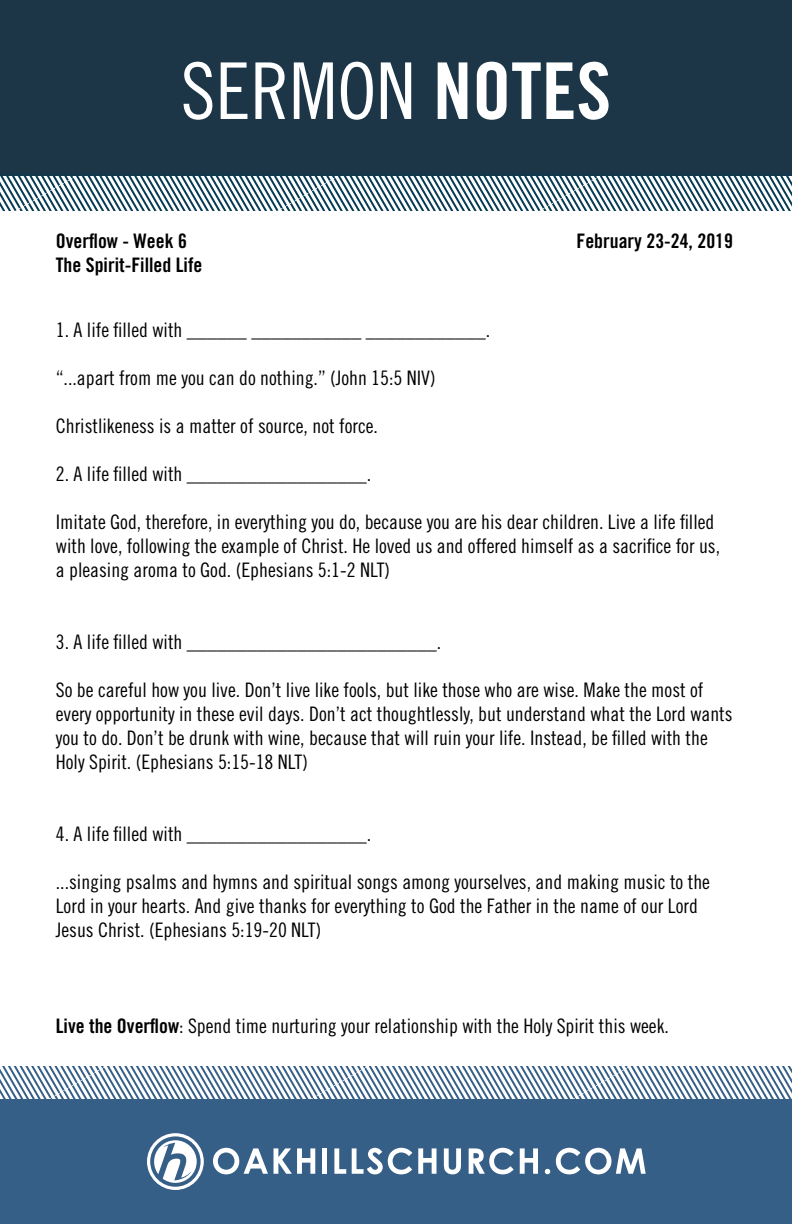
<style>
.page{position:relative;width:792px;height:1224px;background:#fff}
.page>*{position:absolute;margin:0;border:0;box-sizing:border-box;transform-origin:0 0}
.t1{font:78.2px "Trade Gothic LT Std Cn 18";color:#fff}
.t2{font:20px/24px "Trade Gothic LT Std Cn 18";color:#000}
.t3{font:20px/24px "Trade Gothic LT Std Bd Cn 20";color:#000}
.s1{font-family:"Trade Gothic LT Std Bd Cn 20"}
</style>
<div class="page">
<div style="left:0;top:0;width:792px;height:175px;background:#1c3648"></div>
<div style="left:0;top:1099px;width:792px;height:125px;background:#365f87"></div>
<svg style="left:147px;top:1133px;width:57px;height:57px"></svg>
<svg style="left:213px;top:1148px;width:55px;height:26px"></svg>
<svg style="left:274px;top:1148px;width:41px;height:26px"></svg>
<div style="left:322px;top:1148px;width:5px;height:26px;background:#fff"></div>
<svg style="left:334px;top:1148px;width:12px;height:26px"></svg>
<svg style="left:352px;top:1148px;width:60px;height:26px"></svg>
<svg style="left:418px;top:1148px;width:19px;height:26px"></svg>
<svg style="left:444px;top:1148px;width:17px;height:26px"></svg>
<svg style="left:469px;top:1148px;width:45px;height:26px"></svg>
<svg style="left:520px;top:1148px;width:18px;height:26px"></svg>
<svg style="left:545px;top:1169px;width:5px;height:5px"></svg>
<svg style="left:556px;top:1148px;width:90px;height:26px"></svg>
<svg style="left:0;top:1067px;width:792px;height:32px"></svg>
<svg style="left:0;top:174px;width:792px;height:37px"></svg>
<h1 class="t1" style="left:181px;top:45px;width:432px">SERMON <span class="s1">NOTES</span></h1>
<p class="t3" style="left:56px;top:229px;width:148px">Overflow - Week 6<br>The Spirit-Filled Life</p>
<p class="t3" style="left:577px;top:229px;width:158px">February 23-24, 2019</p>
<p class="t2" style="left:56px;top:318px;width:436px">1. A life filled with ______ ___________ ____________.</p>
<p class="t2" style="left:56px;top:366px;width:381px">“...apart from me you can do nothing.” (John 15:5 NIV)</p>
<p class="t2" style="left:56px;top:414px;width:324px">Christlikeness is a matter of source, not force.</p>
<p class="t2" style="left:56px;top:462px;width:317px">2. A life filled with __________________.</p>
<p class="t2" style="left:56px;top:510px;width:666px">Imitate God, therefore, in everything you do, because you are his dear children. Live a life filled with love, following the example of Christ. He loved us and offered himself as a sacrifice for us, a pleasing aroma to God. (Ephesians 5:1-2 NLT)</p>
<p class="t2" style="left:56px;top:630px;width:387px">3. A life filled with _________________________.</p>
<p class="t2" style="left:56px;top:678px;width:678px">So be careful how you live. Don’t live like fools, but like those who are wise. Make the most of every opportunity in these evil days. Don’t act thoughtlessly, but understand what the Lord wants you to do. Don’t be drunk with wine, because that will ruin your life. Instead, be filled with the Holy Spirit. (Ephesians 5:15-18 NLT)</p>
<p class="t2" style="left:56px;top:822px;width:317px">4. A life filled with __________________.</p>
<p class="t2" style="left:56px;top:870px;width:656px">...singing psalms and hymns and spiritual songs among yourselves, and making music to the<br>Lord in your hearts. And give thanks for everything to God the Father in the name of our Lord<br>Jesus Christ. (Ephesians 5:19-20 NLT)</p>
<p class="t2" style="left:56px;top:1014px;width:615px"><span class="s1">Live the Overflow</span>: Spend time nurturing your relationship with the Holy Spirit this week.</p>
</div>
